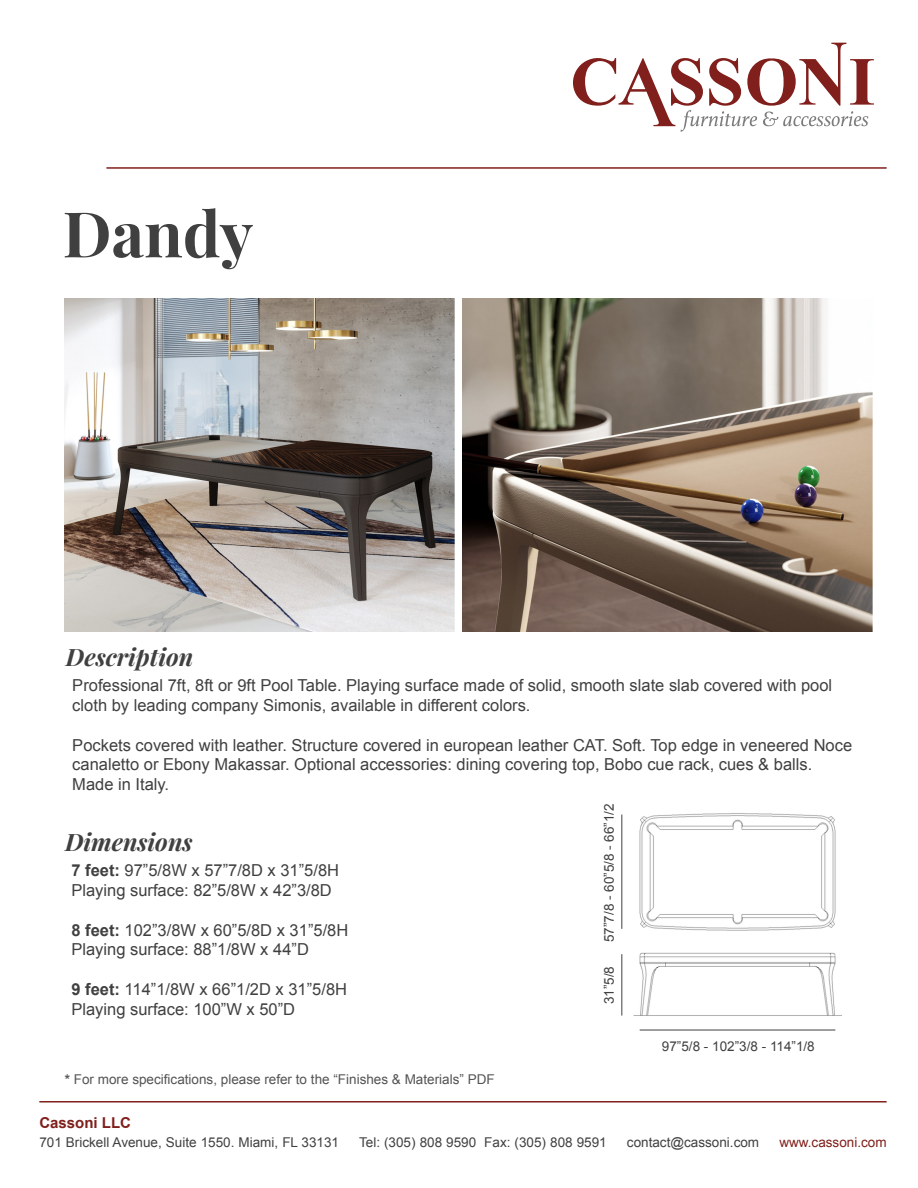
<style>
.page{position:relative;width:918px;height:1188px;background:#fff}
.page>*{position:absolute;margin:0;border:0;box-sizing:border-box;transform-origin:0 0}
.t1{font:700 63px "Playfair Display";color:#404041}
.t2{font:italic 700 24px "Playfair Display";color:#404041}
.t3{font:16.5px/19.8px "Arial";color:#404041}
.t4{font:700 15px "Arial";color:#801f1b}
.t5{font:13.5px "Arial";color:#414042}
.t6{font:13.5px "Arial";color:#545454}
.t7{font:13.5px "Arial";color:#404041}
.t8{font:13.5px "Arial";color:#801f1b}
.s1{font-weight:700}
</style>
<div class="page">
<img style="left:639px;top:813px;width:197px;height:118px">
<img style="left:633px;top:952px;width:208px;height:78px">
<svg style="left:573px;top:43px;width:301px;height:89px"></svg>
<hr style="left:106px;top:167px;width:781px;height:2px;background:#801f1b">
<hr style="left:39px;top:1101px;width:848px;height:2px;background:#801f1b">
<hr style="left:622px;top:954px;width:1px;height:62px;background:#414042">
<hr style="left:622px;top:815px;width:1px;height:114px;background:#414042">
<hr style="left:640px;top:1030px;width:195px;height:1px;background:#414042">
<img style="left:65px;top:298px;width:389px;height:333px">
<img style="left:463px;top:298px;width:410px;height:333px">
<h1 class="t1" style="left:63px;top:184px;width:192px">Dandy</h1>
<h2 class="t2" style="left:66px;top:638px;width:129px">Description</h2>
<p class="t3" style="left:72px;top:676px;width:761px">Professional 7ft, 8ft or 9ft Pool Table. Playing surface made of solid, smooth slate slab covered with pool cloth by leading company Simonis, available in different colors.</p>
<p class="t3" style="left:72px;top:735px;width:781px">Pockets covered with leather. Structure covered in european leather CAT. Soft. Top edge in veneered Noce canaletto or Ebony Makassar. Optional accessories: dining covering top, Bobo cue rack, cues &amp; balls.<br>Made in Italy.</p>
<h2 class="t2" style="left:65px;top:823px;width:129px">Dimensions</h2>
<p class="t3" style="left:71px;top:861px;width:269px"><span class="s1">7 feet:</span> 97”5/8W x 57”7/8D x 31”5/8H<br>Playing surface: 82”5/8W x 42”3/8D</p>
<p class="t3" style="left:71px;top:920px;width:278px"><span class="s1">8 feet:</span> 102”3/8W x 60”5/8D x 31”5/8H<br>Playing surface: 88”1/8W x 44”D</p>
<p class="t3" style="left:71px;top:979px;width:277px"><span class="s1">9 feet:</span> 114”1/8W x 66”1/2D x 31”5/8H<br>Playing surface: 100”W x 50”D</p>
<p class="t7" style="left:600px;top:942px;width:140px;rotate:-90deg">57”7/8 - 60”5/8 - 66”1/2</p>
<p class="t7" style="left:600px;top:1004px;width:40px;rotate:-90deg">31”5/8</p>
<p class="t6" style="left:65px;top:1070px;width:431px"><span class="s1">*</span> For more specifications, please refer to the “Finishes &amp; Materials” PDF</p>
<p class="t7" style="left:662px;top:1038px;width:154px">97”5/8 - 102”3/8 - 114”1/8</p>
<p class="t4" style="left:39px;top:1113px;width:93px">Cassoni LLC</p>
<p class="t5" style="left:39px;top:1134px;width:301px">701 Brickell Avenue, Suite 1550. Miami, FL 33131</p>
<p class="t5" style="left:359px;top:1134px;width:249px">Tel: (305) 808 9590 Fax: (305) 808 9591</p>
<p class="t5" style="left:627px;top:1134px;width:134px">contact@cassoni.com</p>
<p class="t8" style="left:779px;top:1134px;width:109px">www.cassoni.com</p>
</div>
